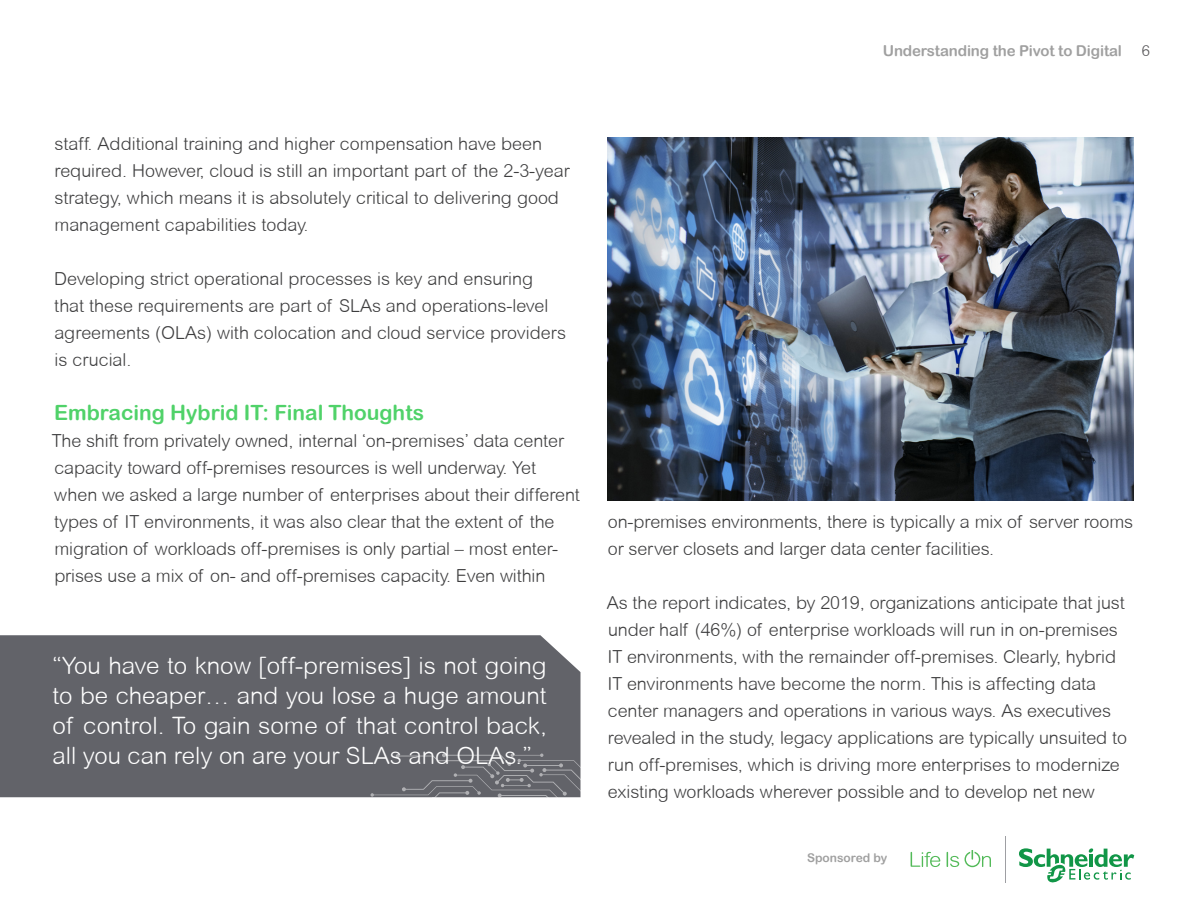
<style>
.page{position:relative;width:1188px;height:918px;background:#fff}
.page>*{position:absolute;margin:0;border:0;box-sizing:border-box;transform-origin:0 0}
.Body_copy{font:300 24px/30px "Arial Rounded MT";color:#fff;text-align:justify}
.Body{font:21px "Arial Rounded MT Bold";color:#50d269}
.Body-2{font:300 18px/27px "Arial Rounded MT";letter-spacing:-.005em;color:#3e3e3f}
.t1{font:15px "Arial Rounded MT Bold";letter-spacing:-.01em;color:#a0a0a0}
.t2{font:300 15px "Arial Rounded MT";color:#545355}
.t3{font:12px "Arial Rounded MT Bold";color:#a0a0a0}
</style>
<div class="page">
<svg style="left:911px;top:852px;width:29px;height:15px"></svg>
<svg style="left:947px;top:852px;width:12px;height:15px"></svg>
<svg style="left:965px;top:850px;width:26px;height:17px"></svg>
<svg style="left:1019px;top:848px;width:115px;height:35px"></svg>
<hr style="left:1005px;top:837px;width:1px;height:46px;background:#9e9fa3">
<div style="left:0;top:635px;width:580px;height:162px;background:#626369"></div>
<svg style="left:371px;top:753px;width:210px;height:45px;background:#6d6e73"></svg>
<img style="left:608px;top:137px;width:526px;height:364px">
<p class="t1" style="left:883px;top:41px;width:241px">Understanding the Pivot to Digital</p>
<p class="t2" style="left:1142px;top:42px;width:10px">6</p>
<p class="Body-2" style="left:54px;top:130px;width:517px">staff. Additional training and higher compensation have been required. However, cloud is still an important part of the 2-3-year strategy, which means it is absolutely critical to delivering good management capabilities today.</p>
<p class="Body-2" style="left:54px;top:265px;width:513px">Developing strict operational processes is key and ensuring that these requirements are part of SLAs and operations-level agreements (OLAs) with colocation and cloud service providers is crucial.</p>
<p class="Body" style="left:54px;top:400px;width:372px">Embracing Hybrid IT: Final Thoughts</p>
<p class="Body-2" style="left:52px;top:427px;width:530px">The shift from privately owned, internal ‘on-premises’ data center capacity toward off-premises resources is well underway. Yet when we asked a large number of enterprises about their different types of IT environments, it was also clear that the extent of the migration of workloads off-premises is only partial – most enter&shy;prises use a mix of on- and off-premises capacity. Even within</p>
<p class="Body_copy" style="left:52px;top:651px;width:496px">“You have to know [off-premises] is not going to be cheaper… and you lose a huge amount of control. To gain some of that control back, all you can rely on are your SLAs and OLAs.”</p>
<p class="Body-2" style="left:608px;top:508px;width:527px">on-premises environments, there is typically a mix of server rooms or server closets and larger data center facilities.</p>
<p class="Body-2" style="left:607px;top:589px;width:522px">As the report indicates, by 2019, organizations anticipate that just under half (46%) of enterprise workloads will run in on-premises IT environments, with the remainder off-premises. Clearly, hybrid IT environments have become the norm. This is affecting data center managers and operations in various ways. As executives revealed in the study, legacy applications are typically unsuited to run off-premises, which is driving more enterprises to modernize existing workloads wherever possible and to develop net new</p>
<p class="t3" style="left:807px;top:851px;width:82px">Sponsored by</p>
</div>
